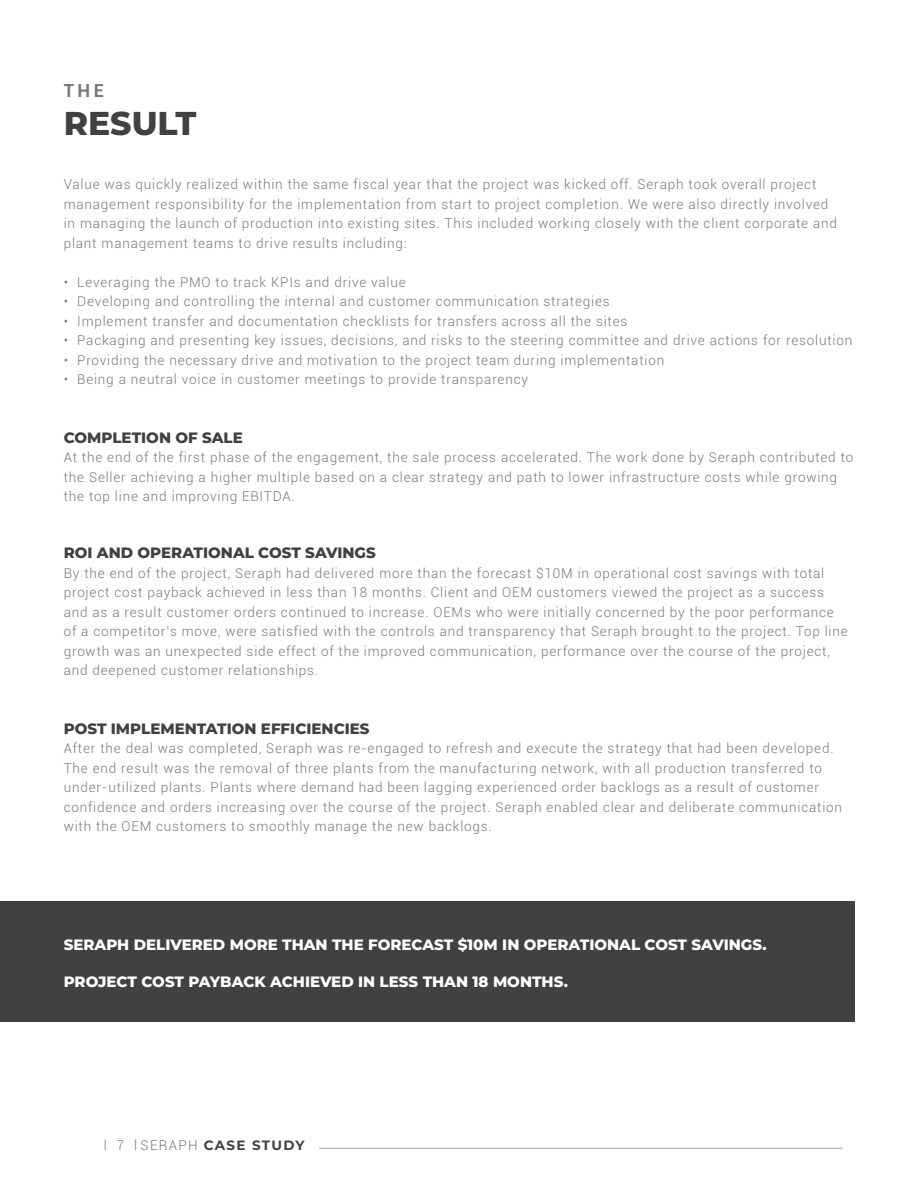
<style>
.page{position:relative;width:918px;height:1188px;background:#fff}
.page>*{position:absolute;margin:0;border:0;box-sizing:border-box;transform-origin:0 0}
.t1{font:800 33px "Montserrat";color:#414042}
.t2{font:700 18px "Roboto";color:#77787b}
.t3{font:800 15px "Montserrat";color:#fff}
.t4{font:800 15px "Montserrat";color:#414042}
.t5{font:300 13.5px/19.5px "Roboto";letter-spacing:.06em;color:#77787b}
.s1{font-family:"Montserrat";font-weight:700;color:#414042}
</style>
<div class="page">
<hr style="left:319px;top:1148px;width:523px;height:1px;background:#bcbec0">
<div style="left:0;top:901px;width:854px;height:121px;background:#414042"></div>
<h2 class="t2" style="left:64px;top:78px;width:42px">THE</h2>
<h1 class="t1" style="left:64px;top:99px;width:134px">RESULT</h1>
<p class="t5" style="left:64px;top:174px;width:775px">Value was quickly realized within the same fiscal year that the project was kicked off. Seraph took overall project management responsibility for the implementation from start to project completion. We were also directly involved in managing the launch of production into existing sites. This included working closely with the client corporate and plant management teams to drive results including:</p>
<p class="t5" style="left:64px;top:272px;width:344px">• Leveraging the PMO to track KPIs and drive value</p>
<p class="t5" style="left:64px;top:291px;width:547px">• Developing and controlling the internal and customer communication strategies</p>
<p class="t5" style="left:64px;top:311px;width:565px">• Implement transfer and documentation checklists for transfers across all the sites</p>
<p class="t5" style="left:64px;top:330px;width:790px">• Packaging and presenting key issues, decisions, and risks to the steering committee and drive actions for resolution</p>
<p class="t5" style="left:64px;top:350px;width:602px">• Providing the necessary drive and motivation to the project team during implementation</p>
<p class="t5" style="left:64px;top:369px;width:466px">• Being a neutral voice in customer meetings to provide transparency</p>
<p class="t4" style="left:64px;top:427px;width:181px">COMPLETION OF SALE</p>
<p class="t5" style="left:64px;top:447px;width:791px">At the end of the first phase of the engagement, the sale process accelerated. The work done by Seraph contributed to the Seller achieving a higher multiple based on a clear strategy and path to lower infrastructure costs while growing the top line and improving EBITDA.</p>
<p class="t4" style="left:64px;top:542px;width:314px">ROI AND OPERATIONAL COST SAVINGS</p>
<p class="t5" style="left:64px;top:563px;width:786px">By the end of the project, Seraph had delivered more than the forecast $10M in operational cost savings with total project cost payback achieved in less than 18 months. Client and OEM customers viewed the project as a success and as a result customer orders continued to increase. OEMs who were initially concerned by the poor performance of a competitor’s move, were satisfied with the controls and transparency that Seraph brought to the project. Top line growth was an unexpected side effect of the improved communication, performance over the course of the project, and deepened customer relationships.</p>
<p class="t4" style="left:64px;top:718px;width:307px">POST IMPLEMENTATION EFFICIENCIES</p>
<p class="t5" style="left:64px;top:738px;width:780px">After the deal was completed, Seraph was re-engaged to refresh and execute the strategy that had been developed.<br>The end result was the removal of three plants from the manufacturing network, with all production transferred to under-utilized plants. Plants where demand had been lagging experienced order backlogs as a result of customer confidence and orders increasing over the course of the project. Seraph enabled clear and deliberate communication with the OEM customers to smoothly manage the new backlogs.</p>
<p class="t3" style="left:64px;top:933px;width:704px">SERAPH DELIVERED MORE THAN THE FORECAST $10M IN OPERATIONAL COST SAVINGS.</p>
<p class="t3" style="left:64px;top:971px;width:506px">PROJECT COST PAYBACK ACHIEVED IN LESS THAN 18 MONTHS.</p>
<p class="t5" style="left:104px;top:1135px;width:202px">l 7 l SERAPH <span class="s1">CASE STUDY</span></p>
</div>
